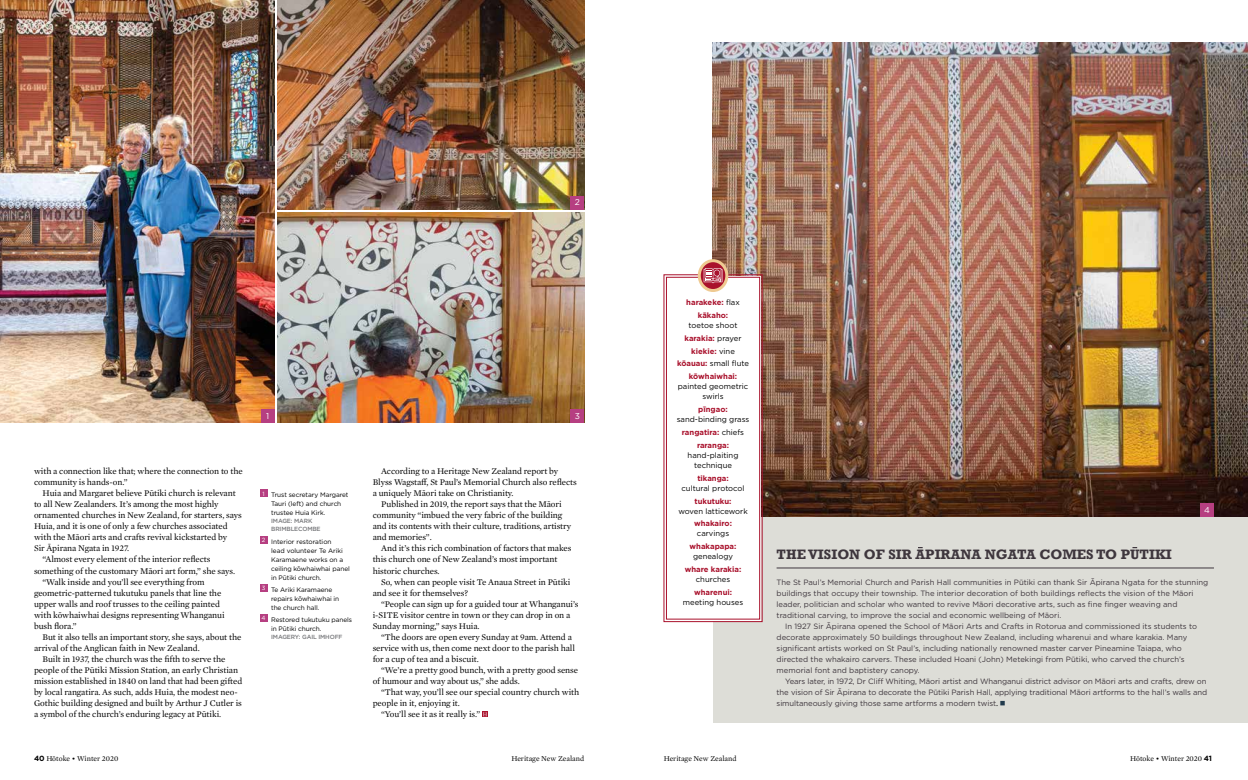
<style>
.page{position:relative;width:1248px;height:780px;background:#fff}
.page>*{position:absolute;margin:0;border:0;box-sizing:border-box;transform-origin:0 0}
.t1{font:700 14px "Rockwell";color:#3e363d}
.t2{font:8.9px/11.1px "Mercury Text G1";letter-spacing:-.01em;color:#000}
.t3{font:8.5px "Gotham";color:#fff}
.t4{font:7.7px/11.1px "Gotham";color:#3e363d}
.t5{font:7.7px/10px "Gotham";color:#000;text-align:center}
.t6{font:700 7.7px/12.8px "Gotham";color:#a9112c;text-align:center}
.t7{font:7.5px "Mercury Text G1";color:#000}
.t8{font:6.5px/9px "Gotham";letter-spacing:-.01em;color:#000}
.t9{font:500 6px/8px "Gotham";letter-spacing:-.02em;color:#77787b}
.s1{font-weight:400;color:#000}
.s2{font-weight:700;color:#a9112c}
.s3{font-family:"Mercury Text G1";font-size:8.9px;color:#000}
.s4{color:#213a4c}
.s5{font-family:"Gotham";font-weight:700}
</style>
<div class="page">
<div style="left:713px;top:43px;width:534px;height:680px;background:#ddddd7"></div>
<img style="left:712px;top:43px;width:535px;height:474px">
<svg style="left:482px;top:711px;width:6px;height:6px"></svg>
<hr style="left:776px;top:567px;width:437px;height:1px;background:#3e363d">
<img style="left:277px;top:212px;width:307px;height:211px">
<img style="left:277px;top:0;width:307px;height:209px">
<img style="left:0;top:0;width:274px;height:423px">
<svg style="left:699px;top:261px;width:27px;height:29px"></svg>
<div style="left:697px;top:259px;width:31px;height:33px;border:3px solid #efca92;border-radius:50%"></div>
<svg style="left:663px;top:268px;width:99px;height:354px"></svg>
<div style="left:261px;top:409px;width:13px;height:14px;background:#b63f81"></div>
<div style="left:260px;top:489px;width:7px;height:8px;background:#b63f81"></div>
<div style="left:260px;top:536px;width:7px;height:8px;background:#b63f81"></div>
<div style="left:260px;top:584px;width:7px;height:8px;background:#b63f81"></div>
<div style="left:260px;top:614px;width:7px;height:7px;background:#b63f81"></div>
<div style="left:570px;top:409px;width:14px;height:14px;background:#b63f81"></div>
<div style="left:570px;top:196px;width:14px;height:13px;background:#b63f81"></div>
<div style="left:1200px;top:503px;width:13px;height:14px;background:#b63f81"></div>
<p class="t3" style="left:575px;top:197px;width:7px">2</p>
<p class="t2" style="left:34px;top:465px;width:210px">with a connection like that; where the connection to the community is hands-on.”</p>
<p class="t2" style="left:43px;top:487px;width:195px">Huia and Margaret believe Pūtiki church is relevant</p>
<p class="t2" style="left:34px;top:498px;width:186px">to all New Zealanders. It’s among the most highly</p>
<p class="t2" style="left:34px;top:509px;width:209px">ornamented churches in New Zealand, for starters, says</p>
<p class="t2" style="left:34px;top:520px;width:195px">Huia, and it is one of only a few churches associated</p>
<p class="t2" style="left:34px;top:531px;width:194px">with the Māori arts and crafts revival kickstarted by</p>
<p class="t2" style="left:34px;top:542px;width:97px">Sir Āpirana Ngata in 1927.</p>
<p class="t2" style="left:43px;top:553px;width:169px">“Almost every element of the interior reflects</p>
<p class="t2" style="left:34px;top:564px;width:202px">something of the customary Māori art form,” she says.</p>
<p class="t2" style="left:43px;top:575px;width:164px">“Walk inside and you’ll see everything from</p>
<p class="t2" style="left:34px;top:586px;width:189px">geometric-patterned tukutuku panels that line the</p>
<p class="t2" style="left:34px;top:597px;width:187px">upper walls and roof trusses to the ceiling painted</p>
<p class="t2" style="left:34px;top:608px;width:192px">with kōwhaiwhai designs representing Whanganui</p>
<p class="t2" style="left:34px;top:619px;width:44px">bush flora.”</p>
<p class="t2" style="left:43px;top:631px;width:200px">But it also tells an important story, she says, about the</p>
<p class="t2" style="left:34px;top:642px;width:167px">arrival of the Anglican faith in New Zealand.</p>
<p class="t2" style="left:43px;top:653px;width:184px">Built in 1937, the church was the fifth to serve the</p>
<p class="t2" style="left:34px;top:664px;width:205px">people of the Pūtiki Mission Station, an early Christian</p>
<p class="t2" style="left:34px;top:675px;width:210px">mission established in 1840 on land that had been gifted</p>
<p class="t2" style="left:34px;top:686px;width:205px">by local rangatira. As such, adds Huia, the modest neo-</p>
<p class="t2" style="left:34px;top:697px;width:209px">Gothic building designed and built by Arthur J Cutler is</p>
<p class="t2" style="left:34px;top:708px;width:189px">a symbol of the church’s enduring legacy at Pūtiki.</p>
<p class="t3" style="left:266px;top:410px;width:5px">1</p>
<p class="t8" style="left:271px;top:490px;width:79px;text-indent:-9px"><sup>1</sup> Trust secretary Margaret<br>Tauri (left) and church trustee Huia Kirk.</p>
<p class="t9" style="left:271px;top:517px;width:51px">IMAGE: MARK<br>BRIMBLECOMBE</p>
<p class="t8" style="left:271px;top:537px;width:80px;text-indent:-9px"><sup>2</sup> Interior restoration<br>lead volunteer Te Ariki<br>Karamaene works on a ceiling kōwhaiwhai panel in Pūtiki church.</p>
<p class="t8" style="left:271px;top:585px;width:70px;text-indent:-9px"><sup>3</sup> Te Ariki Karamaene repairs kōwhaiwhai in the church hall.</p>
<p class="t8" style="left:271px;top:614px;width:82px;text-indent:-10px"><sup>4</sup> Restored tukutuku panels in Pūtiki church.</p>
<p class="t9" style="left:271px;top:632px;width:73px">IMAGERY: GAIL IMHOFF</p>
<p class="t3" style="left:575px;top:410px;width:7px">3</p>
<p class="t2" style="left:381px;top:465px;width:178px">According to a Heritage New Zealand report by</p>
<p class="t2" style="left:372px;top:476px;width:206px">Blyss Wagstaff, St Paul’s Memorial Church also reflects</p>
<p class="t2" style="left:372px;top:487px;width:142px">a uniquely Māori take on Christianity.</p>
<p class="t2" style="left:381px;top:498px;width:182px">Published in 2019, the report says that the Māori</p>
<p class="t2" style="left:372px;top:509px;width:191px">community “imbued the very fabric of the building</p>
<p class="t2" style="left:372px;top:520px;width:200px">and its contents with their culture, traditions, artistry</p>
<p class="t2" style="left:372px;top:531px;width:61px">and memories”.</p>
<p class="t2" style="left:381px;top:542px;width:192px">And it’s this rich combination of factors that makes</p>
<p class="t2" style="left:372px;top:553px;width:186px">this church one of New Zealand’s most important</p>
<p class="t2" style="left:372px;top:564px;width:68px">historic churches.</p>
<p class="t2" style="left:381px;top:575px;width:191px">So, when can people visit Te Anaua Street in Pūtiki</p>
<p class="t2" style="left:372px;top:586px;width:97px">and see it for themselves?</p>
<p class="t2" style="left:381px;top:597px;width:199px">“People can sign up for a guided tour at Whanganui’s</p>
<p class="t2" style="left:372px;top:608px;width:199px">i-SITE visitor centre in town or they can drop in on a</p>
<p class="t2" style="left:372px;top:619px;width:108px">Sunday morning,” says Huia.</p>
<p class="t2" style="left:381px;top:631px;width:192px">“The doors are open every Sunday at 9am. Attend a</p>
<p class="t2" style="left:372px;top:642px;width:204px">service with us, then come next door to the parish hall</p>
<p class="t2" style="left:372px;top:653px;width:108px">for a cup of tea and a biscuit.</p>
<p class="t2" style="left:381px;top:664px;width:198px">“We’re a pretty good bunch, with a pretty good sense</p>
<p class="t2" style="left:372px;top:675px;width:149px">of humour and way about us,” she adds.</p>
<p class="t2" style="left:381px;top:686px;width:200px">“That way, you’ll see our special country church with</p>
<p class="t2" style="left:372px;top:697px;width:89px">people in it, enjoying it.</p>
<p class="t2" style="left:381px;top:708px;width:100px">“You’ll see it as it really is.”</p>
<p class="t6" style="left:686px;top:296px;width:55px">harakeke: <span class="s1">flax </span>kākaho:</p>
<p class="t6" style="left:677px;top:319px;width:73px"><span class="s1">toetoe shoot </span>karakia: <span class="s1">prayer </span>kiekie: <span class="s1">vine </span>kōauau: <span class="s1">small flute </span>kōwhaiwhai:</p>
<p class="t5" style="left:677px;top:381px;width:72px">painted geometric swirls</p>
<p class="t6" style="left:698px;top:403px;width:31px">pīngao:</p>
<p class="t5" style="left:676px;top:413px;width:74px;line-height:12.8px">sand-binding grass <span class="s2">rangatira:</span> chiefs <span class="s2">raranga:</span></p>
<p class="t5" style="left:687px;top:450px;width:52px">hand-plaiting technique</p>
<p class="t6" style="left:697px;top:471px;width:33px">tikanga:</p>
<p class="t5" style="left:681px;top:482px;width:65px">cultural protocol</p>
<p class="t6" style="left:694px;top:494px;width:38px">tukutuku:</p>
<p class="t5" style="left:678px;top:505px;width:71px">woven latticework</p>
<p class="t6" style="left:694px;top:517px;width:39px">whakairo:</p>
<p class="t5" style="left:697px;top:528px;width:34px">carvings</p>
<p class="t6" style="left:689px;top:540px;width:48px">whakapapa:</p>
<p class="t5" style="left:693px;top:551px;width:42px">genealogy</p>
<p class="t6" style="left:684px;top:563px;width:58px">whare karakia:</p>
<p class="t5" style="left:695px;top:574px;width:36px">churches</p>
<p class="t6" style="left:694px;top:585px;width:40px">wharenui:</p>
<p class="t5" style="left:682px;top:597px;width:62px">meeting houses</p>
<p class="t3" style="left:1204px;top:504px;width:7px">4</p>
<h1 class="t1" style="left:776px;top:546px;width:397px">THE VISION OF SIR APIRANA NGATA COMES TO PUTIKI</h1>
<p class="t4" style="left:776px;top:576px;width:433px">The St Paul’s Memorial Church and Parish Hall communities in Pūtiki can thank Sir Āpirana Ngata for the stunning buildings that occupy their township. The interior decoration of both buildings reflects the vision of the Māori leader, politician and scholar who wanted to revive Māori decorative arts, such as fine finger weaving and traditional carving, to improve the social and economic wellbeing of Māori.</p>
<p class="t4" style="left:776px;top:620px;width:422px;text-indent:9px">In 1927 Sir Āpirana opened the School of Māori Arts and Crafts in Rotorua and commissioned its students to decorate approximately 50 buildings throughout New Zealand, including wharenui and whare karakia. Many significant artists worked on St Paul’s, including nationally renowned master carver Pineamine Taiapa, who directed the whakairo carvers. These included Hoani (John) Metekingi from Pūtiki, who carved the church’s memorial font and baptistery canopy.</p>
<p class="t4" style="left:776px;top:675px;width:432px;text-align:justify;text-indent:9px">Years later, in 1972, Dr Cliff Whiting, Māori artist and Whanganui district advisor on Māori arts and crafts, drew on the vision of Sir Āpirana to decorate the Pūtiki Parish Hall, applying traditional Māori artforms to the hall’s walls and simultaneously giving those same artforms a modern twist<span class="s3">.</span> <span class="s4">■</span></p>
<p class="t7" style="left:34px;top:752px;width:86px"><span class="s5">40</span> Hōtoke • Winter 2020</p>
<p class="t7" style="left:511px;top:752px;width:74px">Heritage New Zealand</p>
<p class="t7" style="left:663px;top:752px;width:74px">Heritage New Zealand</p>
<p class="t7" style="left:1129px;top:752px;width:83px">Hōtoke • Winter 2020 <span class="s5">41</span></p>
</div>
